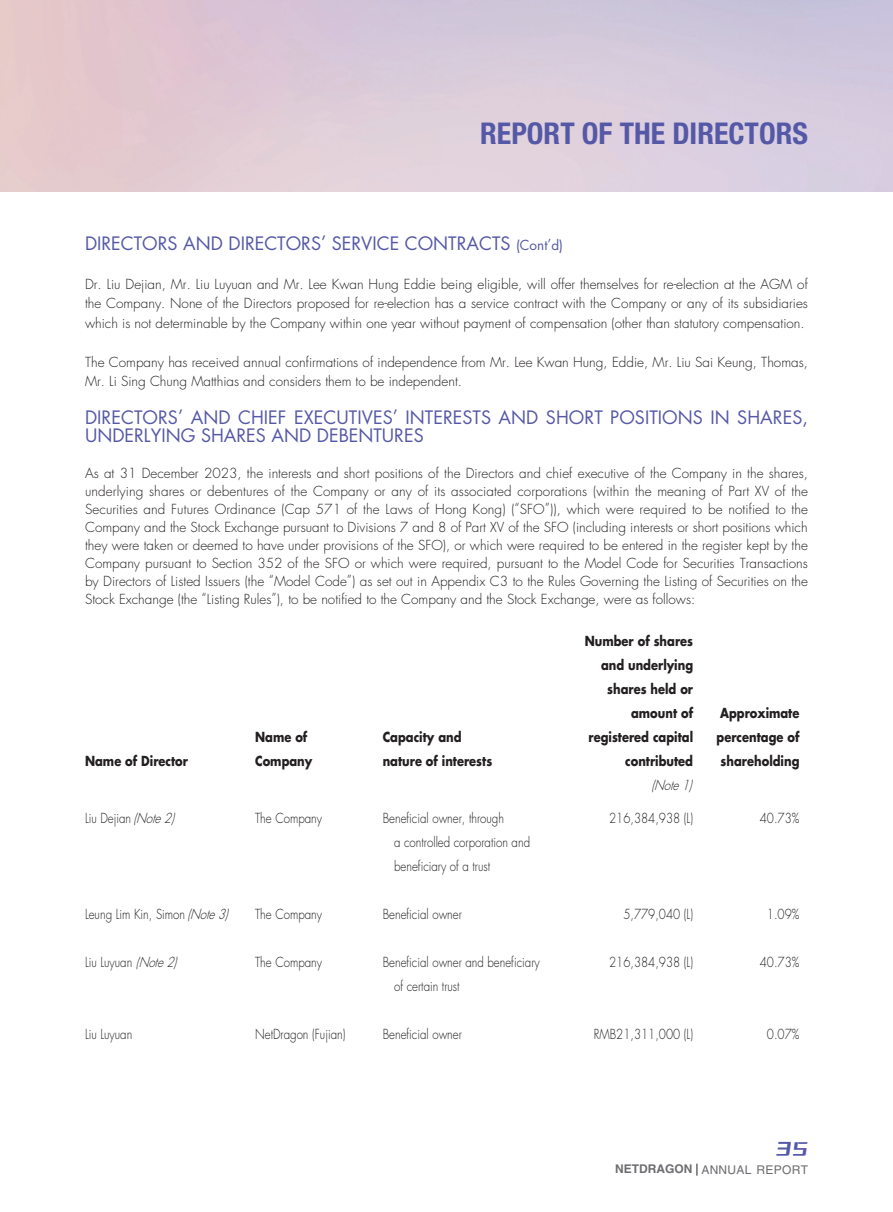
<style>
.page{position:relative;width:893px;height:1212px;background:#fff}
.page>*{position:absolute;margin:0;border:0;box-sizing:border-box;transform-origin:0 0}
.t1{font:700 condensed 30px "Helvetica Neue LT Std";color:#5558a6}
.t2{font:18px/18px "Futura Std";color:#5558a6}
.t3{font:18px "DOUYU Font";color:#5558a6}
.t4{font:300 13.5px/18px "Futura Std";color:#231f20;text-align:justify}
.t5{font:300 13.5px/24px "Futura Std";color:#231f20;scale:.85 1}
.t6{font:700 13.5px/24px "Futura Std";color:#231f20;scale:.85 1}
.t7{font:italic 300 13.5px "Futura Std";color:#231f20;scale:.85 1}
.t8{font:12px "Helvetica LT Std";letter-spacing:.025em;color:#6c6d70}
.s1{font-size:13.5px}
.s2{font-style:italic}
.s3{font-weight:700}
</style>
<div class="page">
<svg style="left:697px;top:1163px;width:1px;height:12px"></svg>
<h1 class="t1" style="left:480px;top:115px;width:329px">REPORT OF THE DIRECTORS</h1>
<h2 class="t2" style="left:85px;top:235px;width:480px">DIRECTORS AND DIRECTORS’ SERVICE CONTRACTS <span class="s1">(Cont’d)</span></h2>
<p class="t4" style="left:85px;top:275px;width:724px;line-height:19.5px">Dr. Liu Dejian, Mr. Liu Luyuan and Mr. Lee Kwan Hung Eddie being eligible, will offer themselves for re-election at the AGM of the Company. None of the Directors proposed for re-election has a service contract with the Company or any of its subsidiaries which is not determinable by the Company within one year without payment of compensation (other than statutory compensation.</p>
<p class="t4" style="left:85px;top:353px;width:724px;line-height:19.5px">The Company has received annual confirmations of independence from Mr. Lee Kwan Hung, Eddie, Mr. Liu Sai Keung, Thomas,<br>Mr. Li Sing Chung Matthias and considers them to be independent.</p>
<h2 class="t2" style="left:85px;top:409px;width:724px">DIRECTORS’ AND CHIEF EXECUTIVES’ INTERESTS AND SHORT POSITIONS IN SHARES,<br>UNDERLYING SHARES AND DEBENTURES</h2>
<p class="t4" style="left:85px;top:464px;width:725px">As at 31 December 2023, the interests and short positions of the Directors and chief executive of the Company in the shares, underlying shares or debentures of the Company or any of its associated corporations (within the meaning of Part XV of the Securities and Futures Ordinance (Cap 571 of the Laws of Hong Kong) (“SFO”)), which were required to be notified to the Company and the Stock Exchange pursuant to Divisions 7 and 8 of Part XV of the SFO (including interests or short positions which they were taken or deemed to have under provisions of the SFO), or which were required to be entered in the register kept by the Company pursuant to Section 352 of the SFO or which were required, pursuant to the Model Code for Securities Transactions by Directors of Listed Issuers (the “Model Code”) as set out in Appendix C3 to the Rules Governing the Listing of Securities on the Stock Exchange (the “Listing Rules”), to be notified to the Company and the Stock Exchange, were as follows:</p>
<p class="t6" style="left:85px;top:749px;width:123px">Name of Director</p>
<p class="t6" style="left:255px;top:725px;width:69px">Name of<br>Company</p>
<p class="t6" style="left:383px;top:725px;width:130px">Capacity and nature of interests</p>
<p class="t6" style="left:585px;top:629px;width:129px;text-align:right">Number of shares and underlying shares held or amount of registered capital contributed</p>
<p class="t7" style="left:651px;top:777px;width:54px">(Note1)</p>
<p class="t6" style="left:717px;top:701px;width:99px;text-align:center">Approximate percentage of shareholding</p>
<p class="t5" style="left:85px;top:806px;width:111px">Liu Dejian <span class="s2">(Note2)</span></p>
<p class="t5" style="left:255px;top:806px;width:80px">The Company</p>
<p class="t5" style="left:394px;top:806px;width:161px;text-indent:-11px">Beneficial owner, through<br>a controlled corporation and beneficiary of a trust</p>
<p class="t5" style="left:609px;top:806px;width:100px">216,384,938 (L)</p>
<p class="t5" style="left:760px;top:806px;width:48px">40.73%</p>
<p class="t5" style="left:85px;top:902px;width:175px">Leung Lim Kin, Simon <span class="s2">(Note3)</span></p>
<p class="t5" style="left:255px;top:902px;width:80px">The Company</p>
<p class="t5" style="left:383px;top:902px;width:95px">Beneficial owner</p>
<p class="t5" style="left:623px;top:902px;width:84px">5,779,040 (L)</p>
<p class="t5" style="left:767px;top:902px;width:40px">1.09%</p>
<p class="t5" style="left:85px;top:950px;width:114px">Liu Luyuan <span class="s2">(Note2)</span></p>
<p class="t5" style="left:255px;top:950px;width:80px">The Company</p>
<p class="t5" style="left:394px;top:950px;width:173px;text-indent:-11px">Beneficial owner and beneficiary of certain trust</p>
<p class="t5" style="left:609px;top:950px;width:100px">216,384,938 (L)</p>
<p class="t5" style="left:760px;top:950px;width:48px">40.73%</p>
<p class="t5" style="left:85px;top:1022px;width:57px">Liu Luyuan</p>
<p class="t5" style="left:255px;top:1022px;width:108px">NetDragon (Fujian)</p>
<p class="t5" style="left:383px;top:1022px;width:95px">Beneficial owner</p>
<p class="t5" style="left:594px;top:1022px;width:118px">RMB21,311,000 (L)</p>
<p class="t5" style="left:767px;top:1022px;width:40px">0.07%</p>
<h2 class="t3" style="left:777px;top:1138px;width:33px">35</h2>
<p class="t8" style="left:615px;top:1162px;width:194px"><span class="s3">NETDRAGON</span> ANNUAL REPORT</p>
</div>
